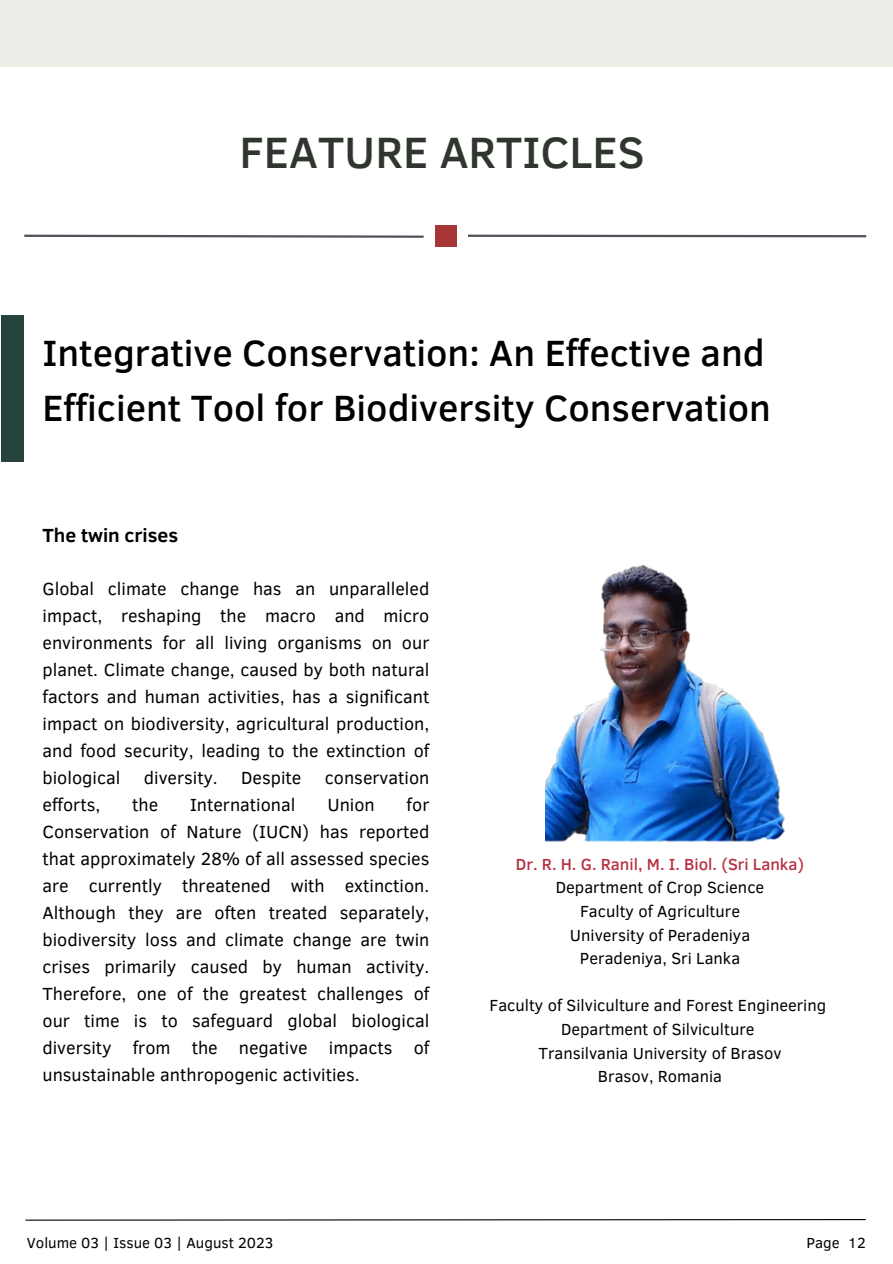
<style>
.page{position:relative;width:893px;height:1264px;background:#fff}
.page>*{position:absolute;margin:0;border:0;box-sizing:border-box;transform-origin:0 0}
.t1{font:500 45px "Clear Sans";color:#2f362d}
.t2{font:500 37.5px/55.1px "Clear Sans";color:#000}
.t3{font:700 19.5px "Clear Sans";color:#000}
.t4{font:18px/27px "Clear Sans";color:#000;text-align:justify}
.t5{font:16.5px "Clear Sans";color:#000}
.t6{font:500 16.5px "Clear Sans";color:#b83143}
.t7{font:15px "Clear Sans";color:#000}
</style>
<div class="page">
<div style="left:0;top:0;width:892px;height:67px;background:#eceee8"></div>
<svg style="left:24px;top:234px;width:400px;height:4px"></svg>
<svg style="left:468px;top:234px;width:399px;height:4px"></svg>
<div style="left:435px;top:225px;width:22px;height:22px;background:#a83535"></div>
<svg style="left:25px;top:1219px;width:841px;height:2px;background:#6f6f6f"></svg>
<div style="left:1px;top:315px;width:23px;height:146px;background:#25433c"></div>
<img style="left:545px;top:564px;width:240px;height:278px">
<p class="t1" style="left:239px;top:120px;width:406px">FEATURE ARTICLES</p>
<p class="t2" style="left:42px;top:323px;width:730px">Integrative Conservation: An Effective and<br>Efficient Tool for Biodiversity Conservation</p>
<p class="t3" style="left:42px;top:521px;width:137px">The twin crises</p>
<p class="t4" style="left:42px;top:574px;width:388px">Global climate change has an unparalleled impact, reshaping the macro and micro environments for all living organisms on our planet. Climate change, caused by both natural factors and human activities, has a significant impact on biodiversity, agricultural production, and food security, leading to the extinction of biological</p>
<p class="t4" style="left:144px;top:763px;width:75px">diversity.</p>
<p class="t4" style="left:241px;top:763px;width:62px">Despite</p>
<p class="t4" style="left:325px;top:763px;width:106px">conservation</p>
<p class="t4" style="left:42px;top:790px;width:388px;text-indent:364px">for Conservation of Nature (IUCN) has reported that approximately 28% of all assessed species are currently threatened with extinction.<br>Although they are often treated separately, biodiversity loss and climate change are twin crises primarily caused by human activity.<br>Therefore, one of the greatest challenges of our time is to safeguard global biological diversity from the negative impacts of unsustainable anthropogenic activities.</p>
<p class="t4" style="left:42px;top:790px;width:59px">efforts,</p>
<p class="t4" style="left:132px;top:790px;width:28px">the</p>
<p class="t4" style="left:190px;top:790px;width:107px">International</p>
<p class="t4" style="left:327px;top:790px;width:49px">Union</p>
<p class="t6" style="left:516px;top:852px;width:290px">Dr. R. H. G. Ranil, M. I. Biol. (Sri Lanka)</p>
<p class="t5" style="left:555px;top:875px;width:210px">Department of Crop Science</p>
<p class="t5" style="left:580px;top:899px;width:161px">Faculty of Agriculture</p>
<p class="t5" style="left:570px;top:922px;width:182px">University of Peradeniya</p>
<p class="t5" style="left:580px;top:946px;width:162px">Peradeniya, Sri Lanka</p>
<p class="t5" style="left:489px;top:993px;width:338px">Faculty of Silviculture and Forest Engineering</p>
<p class="t5" style="left:561px;top:1017px;width:195px">Department of Silviculture</p>
<p class="t5" style="left:538px;top:1040px;width:245px">Transilvania University of Brasov</p>
<p class="t5" style="left:598px;top:1064px;width:126px">Brasov, Romania</p>
<p class="t7" style="left:27px;top:1231px;width:248px">Volume 03 | Issue 03 | August 2023</p>
<p class="t7" style="left:806px;top:1231px;width:61px">Page 12</p>
</div>
